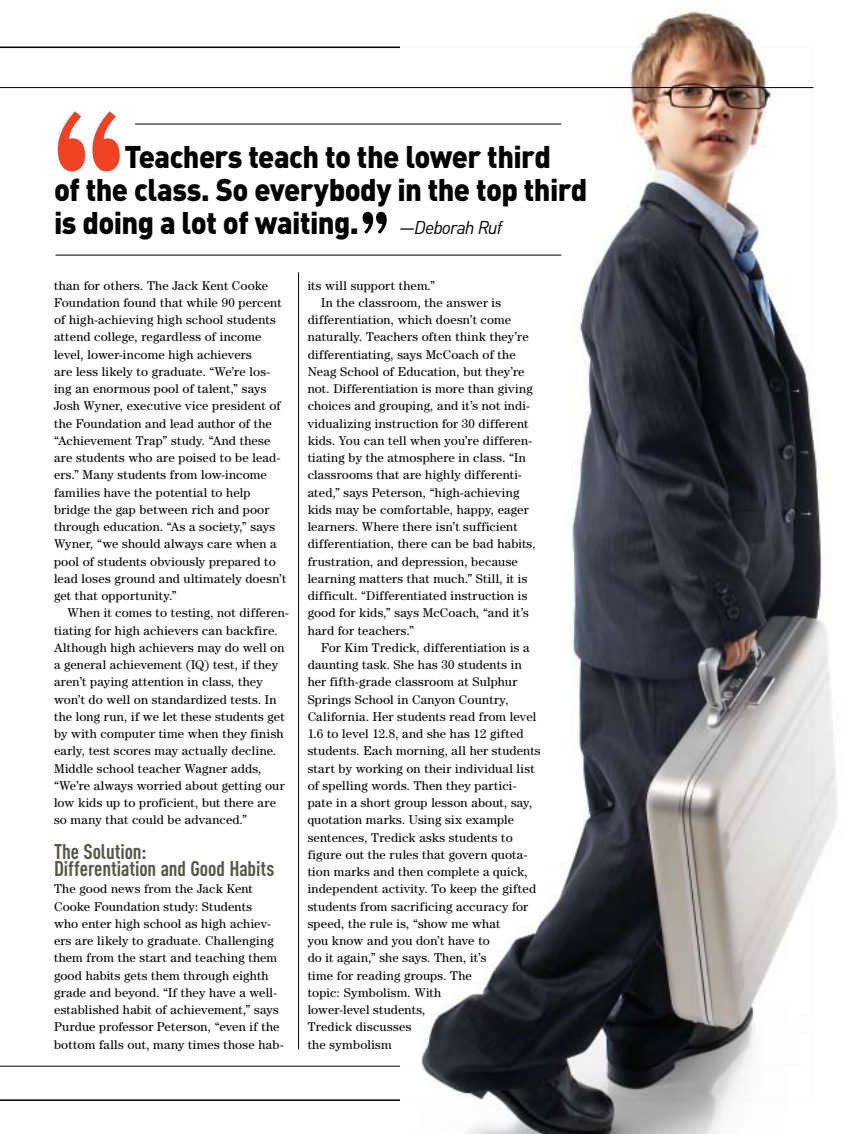
<style>
.page{position:relative;width:851px;height:1134px;background:#fff}
.page>*{position:absolute;margin:0;border:0;box-sizing:border-box;transform-origin:0 0}
.t1{font:ultra-condensed 142.35px "Century";color:#ef4223;scale:.94 1}
.t2{font:900 31.05px/33px "DIN";letter-spacing:-.02em;color:#000;scale:.94 1}
.t3{font:700 21px/17.2px "DIN Cond";letter-spacing:-.005em;color:#585747}
.t4{font:italic 18.3px "DIN";letter-spacing:-.055em;color:#000}
.t5{font:12.75px/17.2px "Century";letter-spacing:.015em;color:#000}
.s1{font-family:"Century";font-weight:400;font-stretch:ultra-condensed;font-size:52.2px}
</style>
<div class="page">
<svg style="left:0;top:47px;width:400px;height:1054px"></svg>
<hr style="left:0;top:1066px;width:815px;height:1px;background:#000">
<img style="left:400px;top:11px;width:437px;height:1123px">
<hr style="left:0;top:87px;width:813px;height:1px;background:#000">
<hr style="left:56px;top:255px;width:505px;height:1px;background:#000">
<hr style="left:135px;top:124px;width:426px;height:1px;background:#000">
<hr style="left:298px;top:272px;width:1px;height:777px;background:#000">
<h1 class="t1" style="left:54px;top:82px;width:75px">“</h1>
<h2 class="t2" style="left:54px;top:139px;width:569px;text-indent:70px">Teachers teach to the lower third<br>of the class. So everybody in the top third is doing a lot of waiting.<span class="s1">”</span></h2>
<h3 class="t4" style="left:399px;top:216px;width:104px">—Deborah Ruf</h3>
<p class="t5" style="left:54px;top:276px;width:234px">than for others. The Jack Kent Cooke Foundation found that while 90 percent of high-achieving high school students attend college, regardless of income level, lower-income high achievers<br>are less likely to graduate. “We’re los&shy;ing an enormous pool of talent,” says Josh Wyner, executive vice president of the Foundation and lead author of the “Achievement Trap” study. “And these are students who are poised to be lead&shy;ers.” Many students from low-income families have the potential to help bridge the gap between rich and poor through education. “As a society,” says Wyner, “we should always care when a pool of students obviously prepared to lead loses ground and ultimately doesn’t get that opportunity.”</p>
<p class="t5" style="left:54px;top:604px;width:236px;text-indent:14px">When it comes to testing, not differen&shy;tiating for high achievers can backfire.<br>Although high achievers may do well on a general achievement (IQ) test, if they aren’t paying attention in class, they won’t do well on standardized tests. In the long run, if we let these students get by with computer time when they finish early, test scores may actually decline.<br>Middle school teacher Wagner adds, “We’re always worried about getting our low kids up to proficient, but there are so many that could be advanced.”</p>
<h3 class="t3" style="left:54px;top:842px;width:222px">The Solution:<br>Differentiation and Good Habits</h3>
<p class="t5" style="left:54px;top:880px;width:231px">The good news from the Jack Kent Cooke Foundation study: Students<br>who enter high school as high achiev&shy;ers are likely to graduate. Challenging them from the start and teaching them good habits gets them through eighth grade and beyond. “If they have a well&shy;established habit of achievement,” says Purdue professor Peterson, “even if the bottom falls out, many times those hab-</p>
<p class="t5" style="left:307px;top:276px;width:129px">its will support them.”</p>
<p class="t5" style="left:321px;top:294px;width:181px">In the classroom, the answer is</p>
<p class="t5" style="left:307px;top:311px;width:205px">differentiation, which doesn’t come</p>
<p class="t5" style="left:307px;top:328px;width:222px">naturally. Teachers often think they’re</p>
<p class="t5" style="left:307px;top:345px;width:209px">differentiating, says McCoach of the</p>
<p class="t5" style="left:307px;top:363px;width:218px">Neag School of Education, but they’re</p>
<p class="t5" style="left:307px;top:380px;width:227px">not. Differentiation is more than giving</p>
<p class="t5" style="left:307px;top:397px;width:224px">choices and grouping, and it’s not indi-</p>
<p class="t5" style="left:307px;top:414px;width:222px">vidualizing instruction for 30 different</p>
<p class="t5" style="left:307px;top:432px;width:226px">kids. You can tell when you’re differen-</p>
<p class="t5" style="left:307px;top:449px;width:220px">tiating by the atmosphere in class. “In</p>
<p class="t5" style="left:307px;top:466px;width:215px">classrooms that are highly differenti-</p>
<p class="t5" style="left:307px;top:483px;width:213px">ated,” says Peterson, “high-achieving</p>
<p class="t5" style="left:307px;top:501px;width:222px">kids may be comfortable, happy, eager</p>
<p class="t5" style="left:307px;top:518px;width:211px">learners. Where there isn’t sufficient</p>
<p class="t5" style="left:307px;top:535px;width:229px">differentiation, there can be bad habits,</p>
<p class="t5" style="left:307px;top:552px;width:212px">frustration, and depression, because</p>
<p class="t5" style="left:307px;top:570px;width:221px">learning matters that much.” Still, it is</p>
<p class="t5" style="left:307px;top:587px;width:221px">difficult. “Differentiated instruction is</p>
<p class="t5" style="left:307px;top:604px;width:223px">good for kids,” says McCoach, “and it’s</p>
<p class="t5" style="left:307px;top:621px;width:108px">hard for teachers.”</p>
<p class="t5" style="left:321px;top:639px;width:210px">For Kim Tredick, differentiation is a</p>
<p class="t5" style="left:307px;top:656px;width:215px">daunting task. She has 30 students in</p>
<p class="t5" style="left:307px;top:673px;width:211px">her fifth-grade classroom at Sulphur</p>
<p class="t5" style="left:307px;top:690px;width:202px">Springs School in Canyon Country,</p>
<p class="t5" style="left:307px;top:708px;width:230px">California. Her students read from level</p>
<p class="t5" style="left:307px;top:725px;width:217px">1.6 to level 12.8, and she has 12 gifted</p>
<p class="t5" style="left:307px;top:742px;width:234px">students. Each morning, all her students</p>
<p class="t5" style="left:307px;top:759px;width:228px">start by working on their individual list</p>
<p class="t5" style="left:307px;top:777px;width:210px">of spelling words. Then they partici-</p>
<p class="t5" style="left:307px;top:794px;width:226px">pate in a short group lesson about, say,</p>
<p class="t5" style="left:307px;top:811px;width:208px">quotation marks. Using six example</p>
<p class="t5" style="left:307px;top:828px;width:207px">sentences, Tredick asks students to</p>
<p class="t5" style="left:307px;top:846px;width:221px">figure out the rules that govern quota-</p>
<p class="t5" style="left:307px;top:863px;width:221px">tion marks and then complete a quick,</p>
<p class="t5" style="left:307px;top:880px;width:230px">independent activity. To keep the gifted</p>
<p class="t5" style="left:307px;top:897px;width:222px">students from sacrificing accuracy for</p>
<p class="t5" style="left:307px;top:915px;width:194px">speed, the rule is, “show me what</p>
<p class="t5" style="left:307px;top:932px;width:184px">you know and you don’t have to</p>
<p class="t5" style="left:307px;top:949px;width:180px">do it again,” she says. Then, it’s</p>
<p class="t5" style="left:307px;top:966px;width:166px">time for reading groups. The</p>
<p class="t5" style="left:307px;top:984px;width:135px">topic: Symbolism. With</p>
<p class="t5" style="left:307px;top:1001px;width:119px">lower-level students,</p>
<p class="t5" style="left:307px;top:1018px;width:105px">Tredick discusses</p>
<p class="t5" style="left:307px;top:1035px;width:85px">the symbolism</p>
</div>
